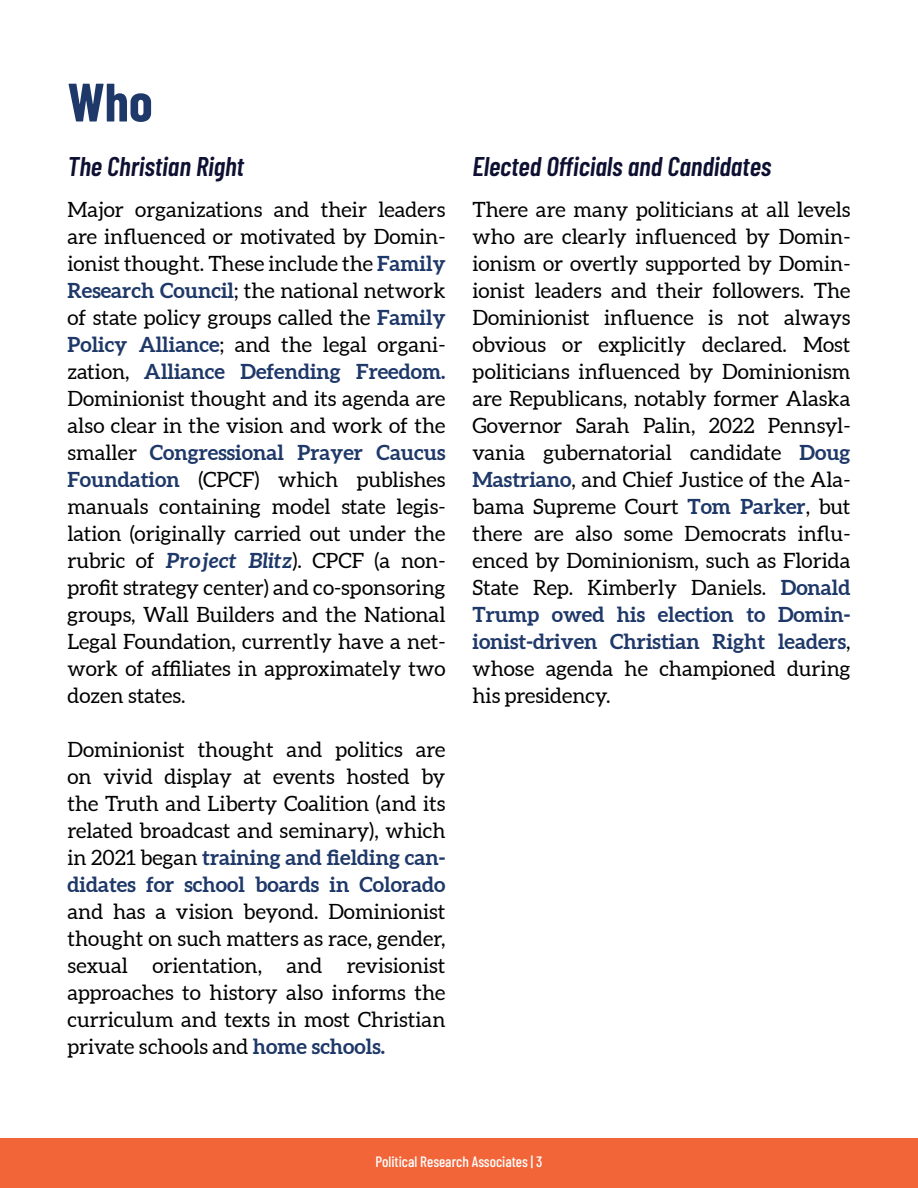
<style>
.page{position:relative;width:918px;height:1188px;background:#fff}
.page>*{position:absolute;margin:0;border:0;box-sizing:border-box;transform-origin:0 0}
.t1{font:700 54px "Barlow Condensed";color:#1e3869}
.t2{font:italic 600 27px "Barlow Condensed";color:#0e1031}
.Body{font:21px/27px "Aleo";color:#000;text-align:justify}
.t3{font:500 15px "Barlow Condensed";color:#fff}
.s1{font-weight:700;color:#1e3869}
.s2{font-weight:700;font-style:italic;color:#1e3869}
</style>
<div class="page">
<div style="left:0;top:1138px;width:918px;height:50px;background:#f26539"></div>
<h1 class="t1" style="left:68px;top:64px;width:87px">Who</h1>
<h2 class="t2" style="left:68px;top:147px;width:178px">The Christian Right</h2>
<p class="Body" style="left:68px;top:197px;width:380px">Major organizations and their leaders are influenced or motivated by Domin&shy;ionist thought. These include the <span class="s1">Family Research Council</span>; the national network of state policy groups called the <span class="s1">Family Policy Alliance</span>; and the legal organi&shy;zation, <span class="s1">Alliance Defending Freedom.<br></span>Dominionist thought and its agenda are also clear in the vision and work of the smaller <span class="s1">Congressional Prayer Caucus Foundation</span> (CPCF) which publishes manuals containing model state legis&shy;lation (originally carried out under the rubric of <span class="s2">Project Blitz</span>). CPCF (a non&shy;profit strategy center) and co-sponsoring groups, Wall Builders and the National Legal Foundation, currently have a net&shy;work of affiliates in approximately two dozen states.</p>
<p class="Body" style="left:68px;top:737px;width:380px">Dominionist thought and politics are on vivid display at events hosted by the Truth and Liberty Coalition (and its related broadcast and seminary), which in 2021 began <span class="s1">training and fielding can&shy;didates for school boards in Colorado </span>and has a vision beyond. Dominionist thought on such matters as race, gender, sexual orientation, and revisionist approaches to history also informs the curriculum and texts in most Christian private schools and <span class="s1">home schools.</span></p>
<h2 class="t2" style="left:472px;top:147px;width:300px">Elected Officials and Candidates</h2>
<p class="Body" style="left:472px;top:197px;width:380px">There are many politicians at all levels who are clearly influenced by Domin&shy;ionism or overtly supported by Domin&shy;ionist leaders and their followers. The Dominionist influence is not always obvious or explicitly declared. Most politicians influenced by Dominionism are Republicans, notably former Alaska Governor Sarah Palin, 2022 Pennsyl&shy;vania gubernatorial candidate <span class="s1">Doug Mastriano</span>, and Chief Justice of the Ala&shy;bama Supreme Court <span class="s1">Tom Parker</span>, but there are also some Democrats influ&shy;enced by Dominionism, such as Florida State Rep. Kimberly Daniels. <span class="s1">Donald Trump owed his election to Domin&shy;ionist-driven Christian Right leaders</span>, whose agenda he championed during his presidency.</p>
<p class="t3" style="left:375px;top:1151px;width:169px">Political Research Associates | 3</p>
</div>
